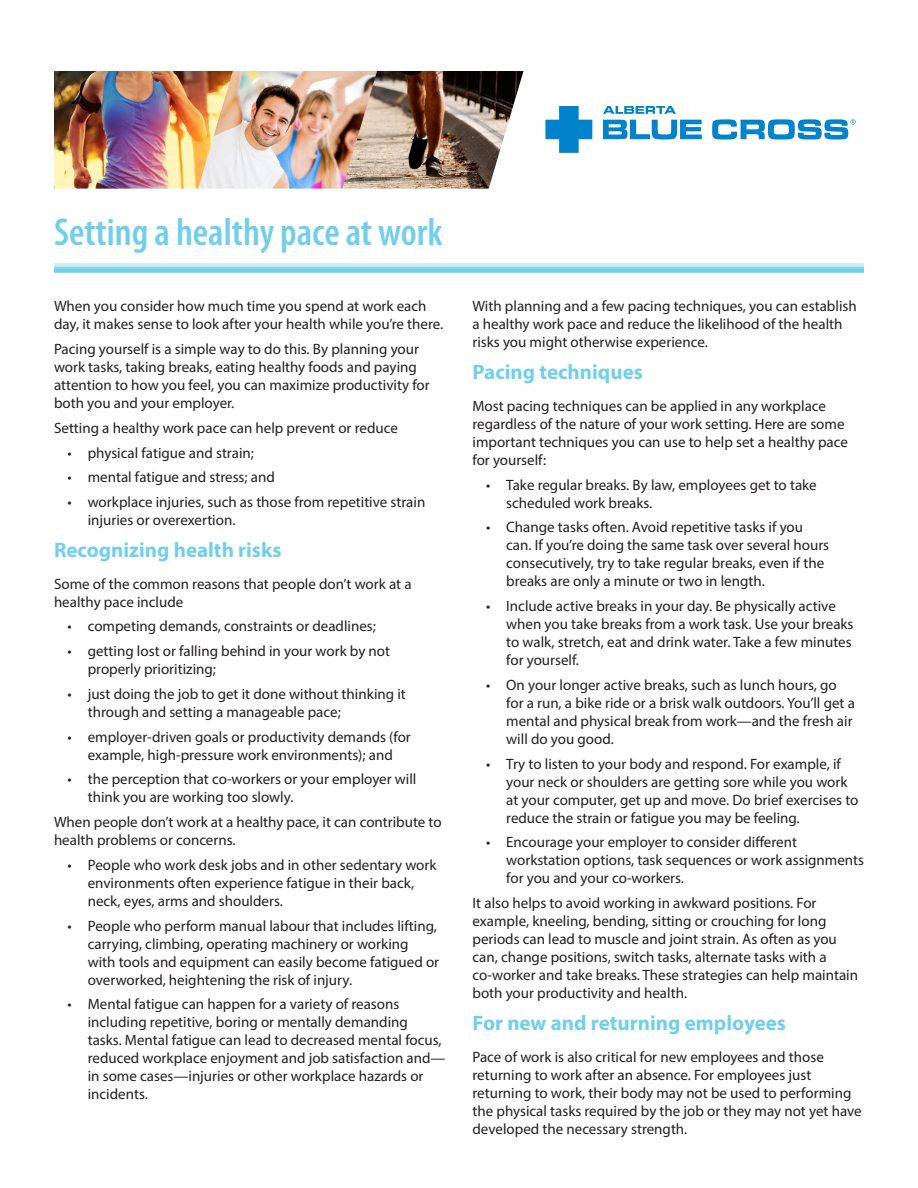
<style>
.page{position:relative;width:918px;height:1188px;background:#fff}
.page>*{position:absolute;margin:0;border:0;box-sizing:border-box;transform-origin:0 0}
.Heading{font:600 condensed 39px "Myriad Pro";color:#72cfec}
.Heading_2{font:700 21px "Myriad Pro";color:#72cfec}
.t1{font:15px/18px "Myriad Pro";color:#231f20}
</style>
<div class="page">
<div style="left:54px;top:267px;width:810px;height:6px;background:#72cfec"></div>
<svg style="left:54px;top:263px;width:810px;height:6px;background:#b5e3f1"></svg>
<img style="left:377px;top:71px;width:147px;height:118px">
<img style="left:233px;top:71px;width:144px;height:118px">
<img style="left:54px;top:71px;width:179px;height:118px">
<svg style="left:603px;top:106px;width:73px;height:8px"></svg>
<svg style="left:603px;top:120px;width:99px;height:19px"></svg>
<svg style="left:712px;top:119px;width:144px;height:21px"></svg>
<svg style="left:545px;top:106px;width:47px;height:47px"></svg>
<p class="Heading" style="left:54px;top:208px;width:390px">Setting a healthy pace at work</p>
<p class="t1" style="left:54px;top:297px;width:391px">When you consider how much time you spend at work each day, it makes sense to look after your health while you’re there.</p>
<p class="t1" style="left:54px;top:340px;width:377px">Pacing yourself is a simple way to do this. By planning your work tasks, taking breaks, eating healthy foods and paying attention to how you feel, you can maximize productivity for both you and your employer.</p>
<p class="t1" style="left:54px;top:419px;width:345px">Setting a healthy work pace can help prevent or reduce</p>
<p class="t1" style="left:68px;top:443px;width:188px">• physical fatigue and strain;</p>
<p class="t1" style="left:68px;top:468px;width:209px">• mental fatigue and stress; and</p>
<p class="t1" style="left:88px;top:493px;width:339px;text-indent:-20px">• workplace injuries, such as those from repetitive strain injuries or overexertion.</p>
<p class="Heading_2" style="left:54px;top:536px;width:229px">Recognizing health risks</p>
<p class="t1" style="left:54px;top:574px;width:359px">Some of the common reasons that people don’t work at a healthy pace include</p>
<p class="t1" style="left:68px;top:617px;width:310px">• competing demands, constraints or deadlines;</p>
<p class="t1" style="left:88px;top:642px;width:304px;text-indent:-20px">• getting lost or falling behind in your work by not properly prioritizing;</p>
<p class="t1" style="left:88px;top:685px;width:320px;text-indent:-20px">• just doing the job to get it done without thinking it through and setting a manageable pace;</p>
<p class="t1" style="left:68px;top:727px;width:345px;text-align:center">• employer-driven goals or productivity demands (for example, high-pressure work environments); and</p>
<p class="t1" style="left:88px;top:770px;width:330px;text-indent:-20px">• the perception that co-workers or your employer will think you are working too slowly.</p>
<p class="t1" style="left:54px;top:813px;width:389px">When people don’t work at a healthy pace, it can contribute to health problems or concerns.</p>
<p class="t1" style="left:88px;top:856px;width:350px;text-indent:-20px">• People who work desk jobs and in other sedentary work environments often experience fatigue in their back, neck, eyes, arms and shoulders.</p>
<p class="t1" style="left:88px;top:916px;width:353px;text-indent:-20px">• People who perform manual labour that includes lifting, carrying, climbing, operating machinery or working with tools and equipment can easily become fatigued or overworked, heightening the risk of injury.</p>
<p class="t1" style="left:88px;top:995px;width:359px;text-indent:-20px">• Mental fatigue can happen for a variety of reasons including repetitive, boring or mentally demanding tasks. Mental fatigue can lead to decreased mental focus, reduced workplace enjoyment and job satisfaction and— in some cases—injuries or other workplace hazards or incidents.</p>
<p class="t1" style="left:472px;top:297px;width:386px">With planning and a few pacing techniques, you can establish a healthy work pace and reduce the likelihood of the health risks you might otherwise experience.</p>
<p class="Heading_2" style="left:472px;top:359px;width:172px">Pacing techniques</p>
<p class="t1" style="left:472px;top:397px;width:377px">Most pacing techniques can be applied in any workplace regardless of the nature of your work setting. Here are some important techniques you can use to help set a healthy pace for yourself:</p>
<p class="t1" style="left:506px;top:475px;width:312px;text-indent:-20px">• Take regular breaks. By law, employees get to take scheduled work breaks.</p>
<p class="t1" style="left:506px;top:518px;width:324px;text-indent:-20px">• Change tasks often. Avoid repetitive tasks if you can. If you’re doing the same task over several hours consecutively, try to take regular breaks, even if the breaks are only a minute or two in length.</p>
<p class="t1" style="left:506px;top:597px;width:349px;text-indent:-20px">• Include active breaks in your day. Be physically active when you take breaks from a work task. Use your breaks to walk, stretch, eat and drink water. Take a few minutes for yourself.</p>
<p class="t1" style="left:506px;top:676px;width:350px;text-indent:-20px">• On your longer active breaks, such as lunch hours, go for a run, a bike ride or a brisk walk outdoors. You’ll get a mental and physical break from work—and the fresh air will do you good.</p>
<p class="t1" style="left:506px;top:754px;width:354px;text-indent:-20px">• Try to listen to your body and respond. For example, if your neck or shoulders are getting sore while you work at your computer, get up and move. Do brief exercises to reduce the strain or fatigue you may be feeling.</p>
<p class="t1" style="left:506px;top:833px;width:359px;text-indent:-20px">• Encourage your employer to consider different workstation options, task sequences or work assignments for you and your co-workers.</p>
<p class="t1" style="left:472px;top:894px;width:387px">It also helps to avoid working in awkward positions. For example, kneeling, bending, sitting or crouching for long periods can lead to muscle and joint strain. As often as you can, change positions, switch tasks, alternate tasks with a co-worker and take breaks. These strategies can help maintain both your productivity and health.</p>
<p class="Heading_2" style="left:472px;top:1009px;width:315px">For new and returning employees</p>
<p class="t1" style="left:472px;top:1047px;width:391px">Pace of work is also critical for new employees and those returning to work after an absence. For employees just returning to work, their body may not be used to performing the physical tasks required by the job or they may not yet have developed the necessary strength.</p>
</div>
